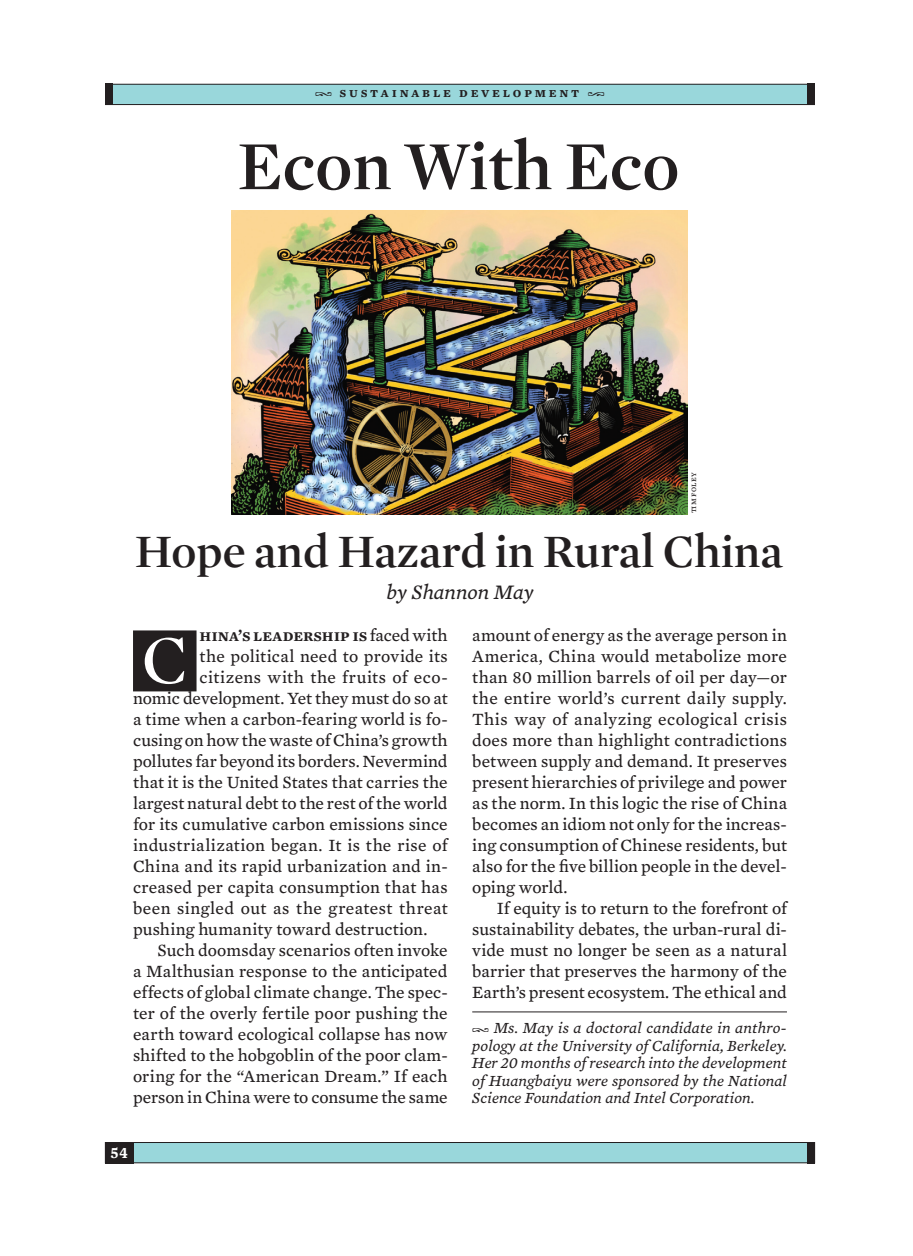
<style>
.page{position:relative;width:913px;height:1256px;background:#fff}
.page>*{position:absolute;margin:0;border:0;box-sizing:border-box;transform-origin:0 0}
.t1{font:600 70px "Mercury Display";color:#231f20}
.t2{font:60.9px "FEER Initials Three On Fourtee";color:#231f20}
.t3{font:600 47.25px "Mercury Display";color:#231f20}
.t4{font:italic 21px "Mercury Text G3";color:#231f20}
.t5{font:17.5px/21px "Mercury Text G3";letter-spacing:.005em;color:#231f20;text-align:justify}
.t6{font:17.5px "Mercury Text G3";letter-spacing:.025em;color:#231f20}
.t7{font:17.5px "Mercury Text G1 Semibold SC";color:#231f20}
.t8{font:17.5px "Mercury Text G3";letter-spacing:.03em;color:#231f20}
.t9{font:italic 15.75px/17.5px "Mercury Text G3";letter-spacing:.005em;color:#231f20;text-align:justify}
.t10{font:700 15.75px "Mercury Numeric G3";color:#fff}
.t11{font:14px "Mercury Text G3 Semibold SC";letter-spacing:.2em;color:#231f20}
.t12{font:8.75px "Mercury Text G3 Roman SC";letter-spacing:.02em;color:#231f20}
.s1{font-family:"L Decoration Pi One";font-size:17.5px}
.s2{font-family:"Mercury Text G3"}
.s3{font-family:"L Decoration Pi One";font-style:normal;font-size:17.5px}
</style>
<div class="page">
<div style="left:105px;top:1142px;width:710px;height:20px;background:#99d7db"></div>
<div style="left:105px;top:84px;width:710px;height:20px;background:#99d7db"></div>
<div style="left:105px;top:1141px;width:710px;height:21px;border:1px solid #231f20"></div>
<div style="left:105px;top:1141px;width:28px;height:21px;background:#231f20"></div>
<div style="left:808px;top:1141px;width:7px;height:21px;background:#231f20"></div>
<hr style="left:105px;top:84px;width:710px;height:1px;background:#231f20">
<div style="left:808px;top:84px;width:7px;height:21px;background:#231f20"></div>
<div style="left:105px;top:84px;width:7px;height:21px;background:#231f20"></div>
<hr style="left:105px;top:104px;width:710px;height:1px;background:#231f20">
<hr style="left:472px;top:1011px;width:315px;height:1px;background:#231f20">
<img style="left:231px;top:210px;width:457px;height:304px">
<p class="t11" style="left:315px;top:84px;width:291px"><span class="s1">n</span> sustainable development <span class="s1">m</span></p>
<h1 class="t1" style="left:237px;top:125px;width:444px">Econ With Eco</h1>
<p class="t12" style="left:688px;top:513px;width:42px;rotate:-90deg">tim foley</p>
<h3 class="t3" style="left:135px;top:524px;width:649px">Hope and Hazard in Rural China</h3>
<p class="t4" style="left:386px;top:579px;width:149px">by Shannon May</p>
<h2 class="t2" style="left:133px;top:630px;width:65px">C</h2>
<p class="t7" style="left:200px;top:624px;width:250px">hina’s leadership is <span class="s2">faced with</span></p>
<p class="t5" style="left:200px;top:645px;width:250px">the political need to provide its</p>
<p class="t8" style="left:200px;top:666px;width:250px">citizens with the fruits of eco-</p>
<p class="t5" style="left:133px;top:687px;width:316px">nomic development. Yet they must do so at</p>
<p class="t5" style="left:133px;top:708px;width:316px">a time when a carbon-fearing world is fo-</p>
<p class="t5" style="left:133px;top:729px;width:316px">cusing on how the waste of China’s growth</p>
<p class="t5" style="left:133px;top:750px;width:316px">pollutes far beyond its borders. Nevermind</p>
<p class="t5" style="left:133px;top:771px;width:316px">that it is the United States that carries the</p>
<p class="t5" style="left:133px;top:792px;width:316px">largest natural debt to the rest of the world</p>
<p class="t5" style="left:133px;top:813px;width:316px">for its cumulative carbon emissions since</p>
<p class="t6" style="left:133px;top:834px;width:316px">industrialization began. It is the rise of</p>
<p class="t5" style="left:133px;top:855px;width:316px">China and its rapid urbanization and in-</p>
<p class="t5" style="left:133px;top:876px;width:316px">creased per capita consumption that has</p>
<p class="t6" style="left:133px;top:897px;width:316px">been singled out as the greatest threat</p>
<p class="t5" style="left:133px;top:918px;width:296px">pushing humanity toward destruction.</p>
<p class="t5" style="left:157px;top:939px;width:292px">Such doomsday scenarios often invoke</p>
<p class="t5" style="left:133px;top:960px;width:316px">a Malthusian response to the anticipated</p>
<p class="t5" style="left:133px;top:981px;width:316px">effects of global climate change. The spec-</p>
<p class="t5" style="left:133px;top:1002px;width:316px">ter of the overly fertile poor pushing the</p>
<p class="t5" style="left:133px;top:1023px;width:316px">earth toward ecological collapse has now</p>
<p class="t5" style="left:133px;top:1044px;width:316px">shifted to the hobgoblin of the poor clam-</p>
<p class="t5" style="left:133px;top:1065px;width:316px">oring for the “American Dream.” If each</p>
<p class="t5" style="left:133px;top:1086px;width:316px">person in China were to consume the same</p>
<p class="t10" style="left:110px;top:1144px;width:19px">54</p>
<p class="t5" style="left:472px;top:624px;width:316px">amount of energy as the average person in America, China would metabolize more than 80 million barrels of oil per day—or the entire world’s current daily supply.<br>This way of analyzing ecological crisis does more than highlight contradictions between supply and demand. It preserves present hierarchies of privilege and power as the norm. In this logic the rise of China becomes an idiom not only for the increas&shy;ing consumption of Chinese residents, but also for the five billion people in the devel&shy;oping world.</p>
<p class="t5" style="left:472px;top:897px;width:316px;text-indent:24px">If equity is to return to the forefront of sustainability debates, the urban-rural di&shy;vide must no longer be seen as a natural barrier that preserves the harmony of the Earth’s present ecosystem. The ethical and</p>
<p class="t9" style="left:472px;top:1019px;width:316px"><span class="s3">n</span> Ms. May is a doctoral candidate in anthro&shy;pology at the University of California, Berkeley.<br>Her 20 months of research into the development of Huangbaiyu were sponsored by the National Science Foundation and Intel Corporation.</p>
</div>
